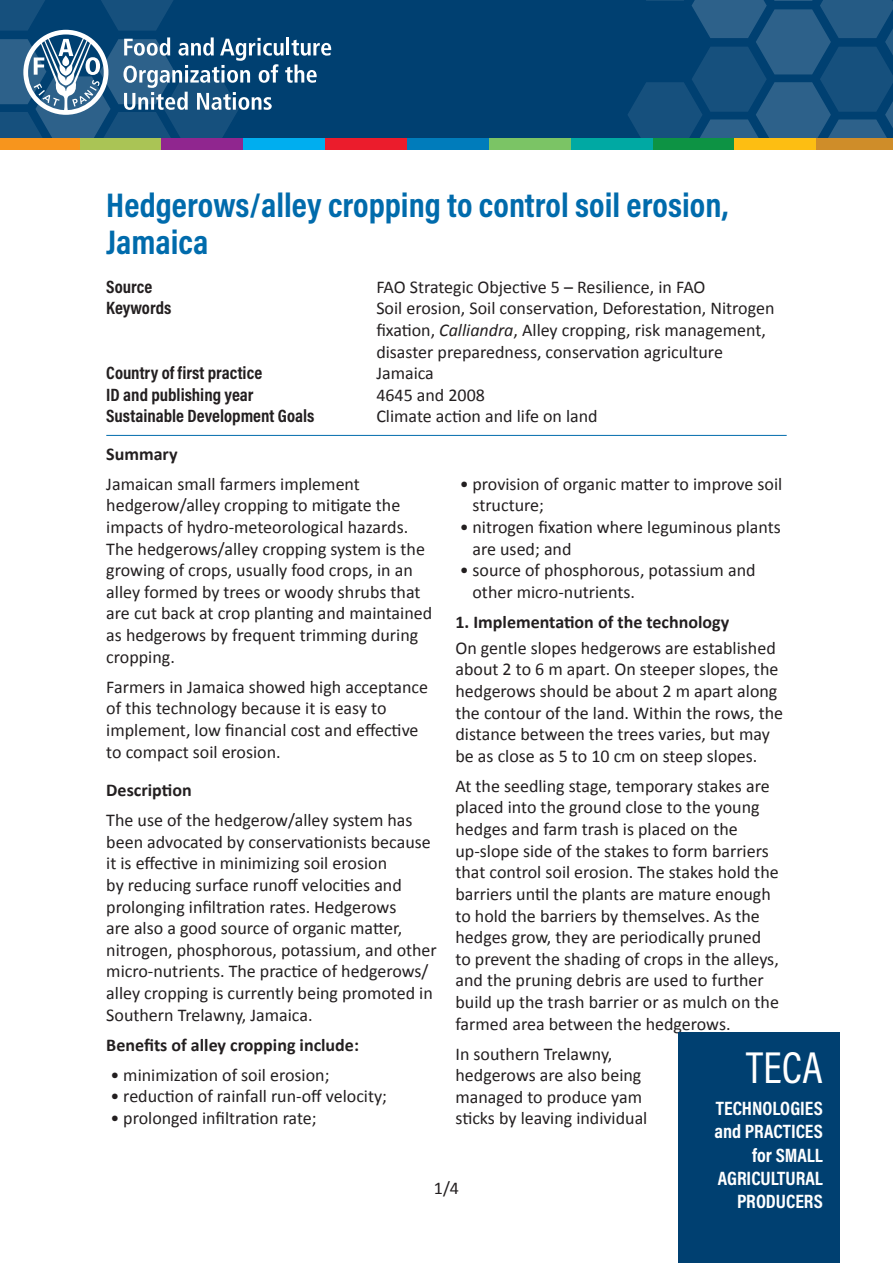
<style>
.page{position:relative;width:893px;height:1263px;background:#fff}
.page>*{position:absolute;margin:0;border:0;box-sizing:border-box;transform-origin:0 0}
.t1{font:45px "Acumin Pro Cond";color:#fff}
.List_Paragraph{font:700 34.5px/37.5px "Acumin Pro Cond";color:#006bac}
.t2{font:700 19.5px/23.4px "Acumin Pro Cond";color:#fff;text-align:right}
.Body_Text{font:18px/21.6px "Calibri";color:#231f20}
.Heading_1{font:18px/21.6px "Calibri";color:#231f20}
.Heading_1-2{font:700 18px "Acumin Pro Cond";color:#231f20}
.Body_Text-2{font:700 18px "Calibri";color:#231f20}
.Heading_1-3{font:700 18px "Calibri";color:#231f20}
.List_Paragraph-2{font:700 18px "Calibri";color:#231f20}
.s1{font-style:italic}
</style>
<div class="page">
<hr style="left:106px;top:435px;width:681px;height:1px;background:#006bac">
<div style="left:678px;top:1033px;width:162px;height:230px;background:#004071"></div>
<div style="left:0;top:0;width:893px;height:141px;background:#004071"></div>
<svg style="left:628px;top:0;width:265px;height:150px"></svg>
<div style="left:325px;top:138px;width:82px;height:12px;background:#eb1c2c"></div>
<div style="left:407px;top:138px;width:82px;height:12px;background:#007cbb"></div>
<div style="left:489px;top:138px;width:82px;height:12px;background:#7bc465"></div>
<div style="left:571px;top:138px;width:82px;height:12px;background:#00a9a3"></div>
<div style="left:653px;top:138px;width:81px;height:12px;background:#0d9344"></div>
<div style="left:735px;top:138px;width:81px;height:12px;background:#fdbe12"></div>
<div style="left:816px;top:138px;width:77px;height:12px;background:#cf8d29"></div>
<svg style="left:0;top:0;width:331px;height:150px"></svg>
<p class="List_Paragraph" style="left:106px;top:185px;width:623px">Hedgerows/alley cropping to control soil erosion,<br>Jamaica</p>
<p class="Heading_1-2" style="left:106px;top:275px;width:47px">Source</p>
<p class="Heading_1" style="left:376px;top:276px;width:331px">FAO Strategic Objective 5 – Resilience, in FAO</p>
<p class="Heading_1-2" style="left:106px;top:296px;width:66px">Keywords</p>
<p class="Heading_1" style="left:376px;top:298px;width:400px">Soil erosion, Soil conservation, Deforestation, Nitrogen fixation, <span class="s1">Calliandra</span>, Alley cropping, risk management, disaster preparedness, conservation agriculture</p>
<p class="Heading_1-2" style="left:106px;top:361px;width:157px">Country of first practice</p>
<p class="Heading_1" style="left:376px;top:362px;width:59px">Jamaica</p>
<p class="Heading_1-2" style="left:106px;top:383px;width:149px">ID and publishing year</p>
<p class="Body_Text" style="left:376px;top:384px;width:110px">4645 and 2008</p>
<p class="Heading_1-2" style="left:106px;top:404px;width:210px">Sustainable Development Goals</p>
<p class="Heading_1" style="left:376px;top:406px;width:223px">Climate action and life on land</p>
<p class="List_Paragraph-2" style="left:106px;top:443px;width:73px">Summary</p>
<p class="Body_Text" style="left:106px;top:473px;width:327px">Jamaican small farmers implement hedgerow/alley cropping to mitigate the impacts of hydro-meteorological hazards.<br>The hedgerows/alley cropping system is the growing of crops, usually food crops, in an alley formed by trees or woody shrubs that are cut back at crop planting and maintained as hedgerows by frequent trimming during cropping.</p>
<p class="Body_Text" style="left:106px;top:676px;width:323px">Farmers in Jamaica showed high acceptance of this technology because it is easy to implement, low financial cost and effective to compact soil erosion.</p>
<p class="Body_Text-2" style="left:106px;top:779px;width:87px">Description</p>
<p class="Body_Text" style="left:106px;top:809px;width:332px">The use of the hedgerow/alley system has been advocated by conservationists because it is effective in minimizing soil erosion<br>by reducing surface runoff velocities and prolonging infiltration rates. Hedgerows<br>are also a good source of organic matter, nitrogen, phosphorous, potassium, and other micro-nutrients. The practice of hedgerows/ alley cropping is currently being promoted in Southern Trelawny, Jamaica.</p>
<p class="Body_Text-2" style="left:106px;top:1034px;width:254px">Benefits of alley cropping include:</p>
<p class="Body_Text" style="left:111px;top:1064px;width:220px">• minimization of soil erosion;</p>
<p class="Body_Text" style="left:111px;top:1086px;width:278px">• reduction of rainfall run-off velocity;</p>
<p class="Body_Text" style="left:111px;top:1107px;width:208px">• prolonged infiltration rate;</p>
<p class="Body_Text" style="left:472px;top:473px;width:311px;text-indent:-13px">• provision of organic matter to improve soil structure;</p>
<p class="Body_Text" style="left:472px;top:516px;width:310px;text-indent:-13px">• nitrogen fixation where leguminous plants are used; and</p>
<p class="Body_Text" style="left:472px;top:559px;width:285px;text-indent:-13px">• source of phosphorous, potassium and other micro-nutrients.</p>
<p class="Heading_1-3" style="left:455px;top:611px;width:275px">1. Implementation of the technology</p>
<p class="Body_Text" style="left:455px;top:637px;width:329px">On gentle slopes hedgerows are established about 2 to 6 m apart. On steeper slopes, the hedgerows should be about 2 m apart along the contour of the land. Within the rows, the distance between the trees varies, but may be as close as 5 to 10 cm on steep slopes.</p>
<p class="Body_Text" style="left:455px;top:775px;width:325px">At the seedling stage, temporary stakes are placed into the ground close to the young hedges and farm trash is placed on the up-slope side of the stakes to form barriers that control soil erosion. The stakes hold the barriers until the plants are mature enough to hold the barriers by themselves. As the hedges grow, they are periodically pruned to prevent the shading of crops in the alleys, and the pruning debris are used to further build up the trash barrier or as mulch on the farmed area between the hedgerows.</p>
<p class="Body_Text" style="left:455px;top:1043px;width:193px">In southern Trelawny, hedgerows are also being managed to produce yam sticks by leaving individual</p>
<p class="t1" style="left:746px;top:1038px;width:78px">TECA</p>
<p class="t2" style="left:714px;top:1096px;width:110px">TECHNOLOGIES and PRACTICES for SMALL<br>AGRICULTURAL<br>PRODUCERS</p>
<p class="Body_Text" style="left:434px;top:1178px;width:27px">1/4</p>
</div>
